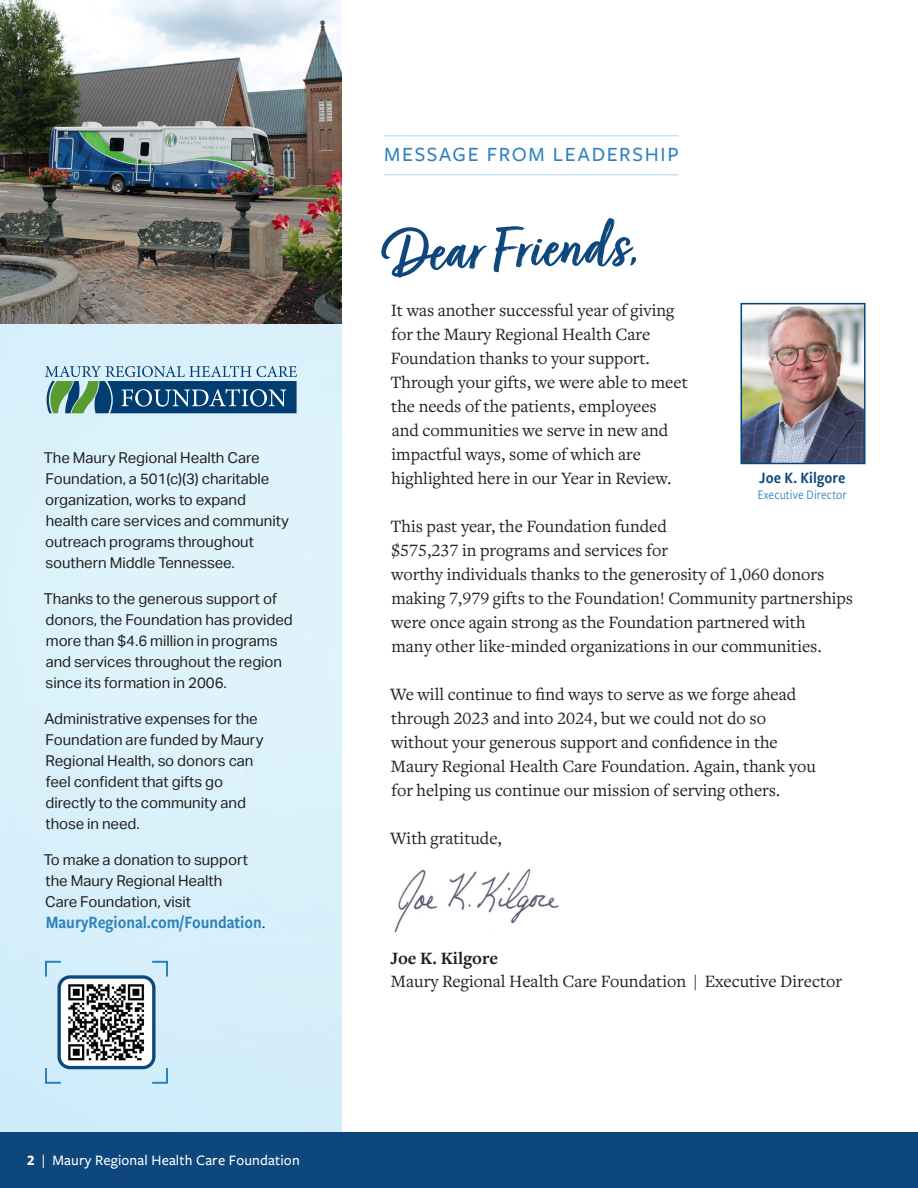
<style>
.page{position:relative;width:918px;height:1188px;background:#fff}
.page>*{position:absolute;margin:0;border:0;box-sizing:border-box;transform-origin:0 0}
.t1{font:66.6px "Turbinado Bold Pro";color:#0d477c}
.t2{font:500 21px "Freight Sans Pro";letter-spacing:.08em;color:#2f82ba}
.t3{font:18px/24px "Freight Text Pro";color:#231f20}
.t4{font:18px "Freight Sans Cnd Pro Semi";color:#2f82ba}
.t5{font:700 18px "Freight Text Pro";color:#231f20}
.t6{font:16.5px "Freight Sans Cnd Pro Semi";letter-spacing:.005em;color:#0c487d}
.t7{font:15px/21px "Aktiv Grotesk";color:#231f20}
.t8{font:500 15px "Freight Sans Pro";letter-spacing:.01em;color:#fff}
.t9{font:13.5px "Freight Sans Cnd Pro";letter-spacing:.005em;color:#2a81bb}
.s1{font-family:"Freight Text Pro";font-size:15px;color:#231f20}
.s2{font-weight:700}
</style>
<div class="page">
<img style="left:0;top:324px;width:342px;height:809px">
<div style="left:0;top:1133px;width:918px;height:55px;background:#0d477c"></div>
<img style="left:744px;top:306px;width:119px;height:155px">
<div style="left:741px;top:303px;width:125px;height:161px;border:2px solid #00467f"></div>
<svg style="left:45px;top:366px;width:252px;height:47px;background:#5987a0"></svg>
<svg style="left:45px;top:961px;width:123px;height:123px;background:#b9d6e8"></svg>
<img style="left:66px;top:982px;width:81px;height:81px">
<img style="left:0;top:0;width:342px;height:324px">
<hr style="left:384px;top:135px;width:295px;height:2px;background:#c3e3f6">
<hr style="left:384px;top:174px;width:295px;height:1px;background:#c3e3f6">
<img style="left:394px;top:868px;width:164px;height:65px">
<p class="t7" style="left:44px;top:448px;width:247px">The Maury Regional Health Care<br>Foundation, a 501(c)(3) charitable organization, works to expand health care services and community outreach programs throughout southern Middle Tennessee.</p>
<p class="t7" style="left:44px;top:589px;width:251px">Thanks to the generous support of donors, the Foundation has provided more than $4.6 million in programs and services throughout the region since its formation in 2006.</p>
<p class="t7" style="left:44px;top:709px;width:221px">Administrative expenses for the<br>Foundation are funded by Maury<br>Regional Health, so donors can feel confident that gifts go</p>
<p class="t7" style="left:45px;top:793px;width:202px">directly to the community and</p>
<p class="t7" style="left:46px;top:814px;width:96px">those in need.</p>
<p class="t7" style="left:44px;top:850px;width:206px">To make a donation to support the Maury Regional Health<br>Care Foundation, visit</p>
<p class="t4" style="left:46px;top:910px;width:221px">MauryRegional.com/Foundation<span class="s1">.</span></p>
<p class="t8" style="left:27px;top:1150px;width:274px"><span class="s2">2</span> | Maury Regional Health Care Foundation</p>
<p class="t2" style="left:384px;top:141px;width:296px">MESSAGE FROM LEADERSHIP</p>
<p class="t1" style="left:384px;top:218px;width:257px;rotate:-2deg">Dear Friends,</p>
<p class="t3" style="left:391px;top:298px;width:299px">It was another successful year of giving for the Maury Regional Health Care Foundation thanks to your support.<br>Through your gifts, we were able to meet the needs of the patients, employees<br>and communities we serve in new and impactful ways, some of which are highlighted here in our Year in Review.</p>
<p class="t3" style="left:391px;top:514px;width:464px">This past year, the Foundation funded<br>$575,237 in programs and services for<br>worthy individuals thanks to the generosity of 1,060 donors making 7,979 gifts to the Foundation! Community partnerships were once again strong as the Foundation partnered with<br>many other like-minded organizations in our communities.</p>
<p class="t3" style="left:390px;top:682px;width:427px">We will continue to find ways to serve as we forge ahead through 2023 and into 2024, but we could not do so without your generous support and confidence in the Maury Regional Health Care Foundation. Again, thank you for helping us continue our mission of serving others.</p>
<p class="t3" style="left:390px;top:826px;width:113px">With gratitude,</p>
<p class="t6" style="left:759px;top:466px;width:88px">Joe K. Kilgore</p>
<p class="t9" style="left:758px;top:486px;width:91px">Executive Director</p>
<p class="t5" style="left:391px;top:947px;width:109px">Joe K. Kilgore</p>
<p class="t3" style="left:391px;top:968px;width:453px">Maury Regional Health Care Foundation | Executive Director</p>
</div>
